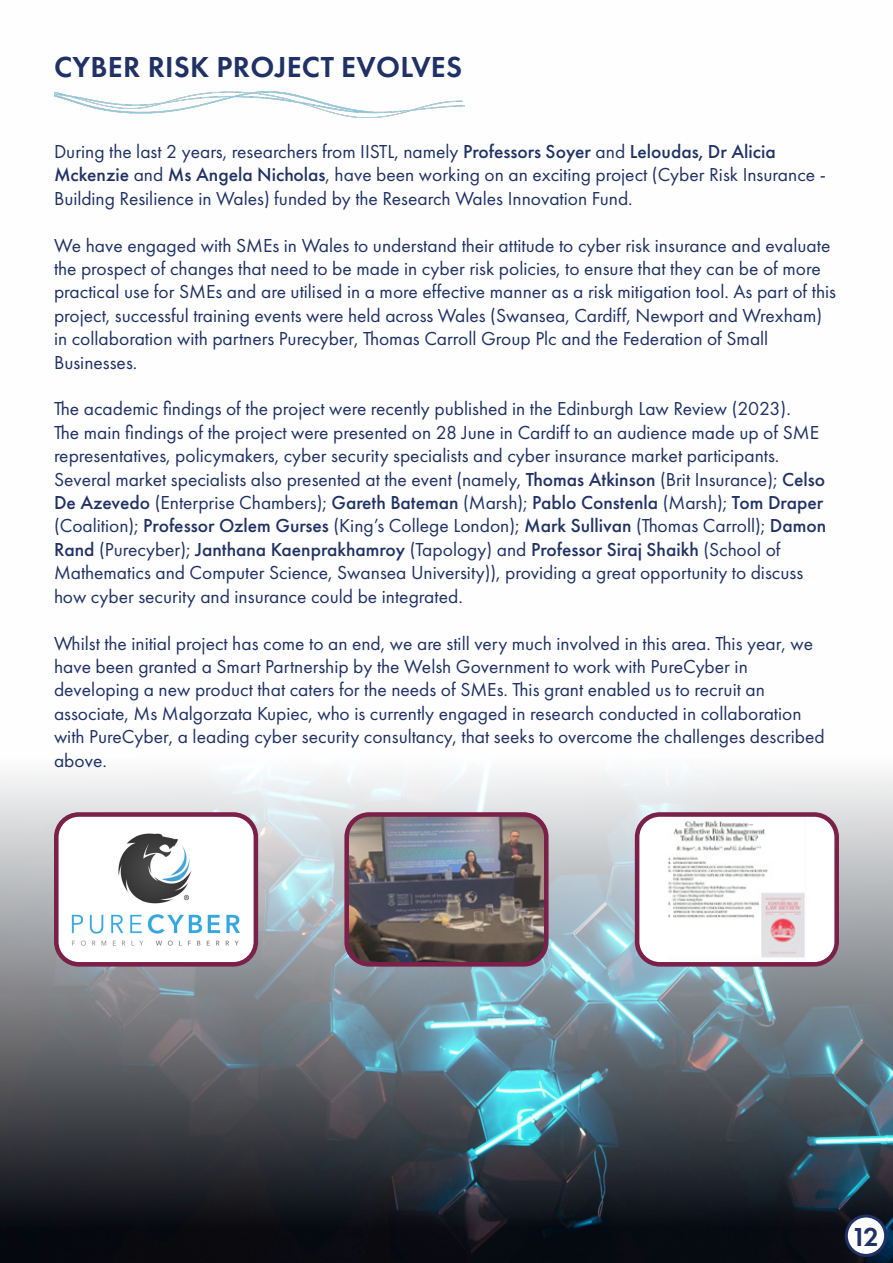
<style>
.page{position:relative;width:893px;height:1263px;background:#fff}
.page>*{position:absolute;margin:0;border:0;box-sizing:border-box;transform-origin:0 0}
.t1{font:600 30px "Futura PT";letter-spacing:.01em;color:#203265}
.t2{font:600 27px "Futura PT";color:#203265}
.t3{font:19.5px/23.4px "Futura PT";color:#203265}
.s1{font-weight:500}
</style>
<div class="page">
<img style="left:0;top:773px;width:893px;height:490px">
<img style="left:54px;top:91px;width:411px;height:27px">
<div style="left:56px;top:814px;width:200px;height:150px;background:#fff;border-radius:23px"></div>
<img style="left:60px;top:827px;width:192px;height:125px">
<div style="left:54px;top:812px;width:204px;height:154px;border:5px solid #7b2049;border-radius:23px"></div>
<img style="left:347px;top:814px;width:199px;height:150px">
<div style="left:344px;top:812px;width:205px;height:154px;border:5px solid #7b2049;border-radius:23px"></div>
<div style="left:637px;top:814px;width:200px;height:150px;background:#fff;border-radius:23px"></div>
<img style="left:668px;top:821px;width:137px;height:137px">
<div style="left:635px;top:812px;width:204px;height:154px;border:5px solid #7b2049;border-radius:23px"></div>
<div style="left:846px;top:1216px;width:40px;height:39px;background:#fff;border-radius:50%"></div>
<div style="left:845px;top:1214px;width:42px;height:43px;border:3px solid #203265;border-radius:50%"></div>
<p class="t1" style="left:54px;top:48px;width:409px">CYBER RISK PROJECT EVOLVES</p>
<p class="t3" style="left:54px;top:140px;width:723px">During the last 2 years, researchers from IISTL, namely <span class="s1">Professors Soyer</span> and <span class="s1">Leloudas, Dr Alicia</span></p>
<p class="t3" style="left:54px;top:163px;width:774px"><span class="s1">Mckenzie</span> and <span class="s1">Ms Angela Nicholas</span>, have been working on an exciting project (Cyber Risk Insurance -<br>Building Resilience in Wales) funded by the Research Wales Innovation Fund.</p>
<p class="t3" style="left:54px;top:233px;width:784px">We have engaged with SMEs in Wales to understand their attitude to cyber risk insurance and evaluate the prospect of changes that need to be made in cyber risk policies, to ensure that they can be of more practical use for SMEs and are utilised in a more effective manner as a risk mitigation tool. As part of this project, successful training events were held across Wales (Swansea, Cardiff, Newport and Wrexham)</p>
<p class="t3" style="left:54px;top:327px;width:716px">in collaboration with partners Purecyber, Thomas Carroll Group Plc and the Federation of Small</p>
<p class="t3" style="left:54px;top:350px;width:85px">Businesses.</p>
<p class="t3" style="left:54px;top:397px;width:738px">The academic findings of the project were recently published in the Edinburgh Law Review (2023).</p>
<p class="t3" style="left:54px;top:421px;width:767px">The main findings of the project were presented on 28 June in Cardiff to an audience made up of SME representatives, policymakers, cyber security specialists and cyber insurance market participants.</p>
<p class="t3" style="left:54px;top:467px;width:774px">Several market specialists also presented at the event (namely, <span class="s1">Thomas Atkinson</span> (Brit Insurance); <span class="s1">Celso De Azevedo</span> (Enterprise Chambers); <span class="s1">Gareth Bateman</span> (Marsh); <span class="s1">Pablo Constenla</span> (Marsh); <span class="s1">Tom Draper </span>(Coalition); <span class="s1">Professor Ozlem Gurses</span> (King’s College London); <span class="s1">Mark Sullivan</span> (Thomas Carroll); <span class="s1">Damon Rand</span> (Purecyber); <span class="s1">Janthana Kaenprakhamroy</span> (Tapology) and <span class="s1">Professor Siraj Shaikh</span> (School of</p>
<p class="t3" style="left:54px;top:561px;width:751px">Mathematics and Computer Science, Swansea University)), providing a great opportunity to discuss how cyber security and insurance could be integrated.</p>
<p class="t3" style="left:54px;top:631px;width:761px">Whilst the initial project has come to an end, we are still very much involved in this area. This year, we have been granted a Smart Partnership by the Welsh Government to work with PureCyber in</p>
<p class="t3" style="left:54px;top:678px;width:712px">developing a new product that caters for the needs of SMEs. This grant enabled us to recruit an</p>
<p class="t3" style="left:54px;top:701px;width:772px">associate, Ms Malgorzata Kupiec, who is currently engaged in research conducted in collaboration with PureCyber, a leading cyber security consultancy, that seeks to overcome the challenges described above.</p>
<p class="t2" style="left:851px;top:1219px;width:29px">12</p>
</div>
